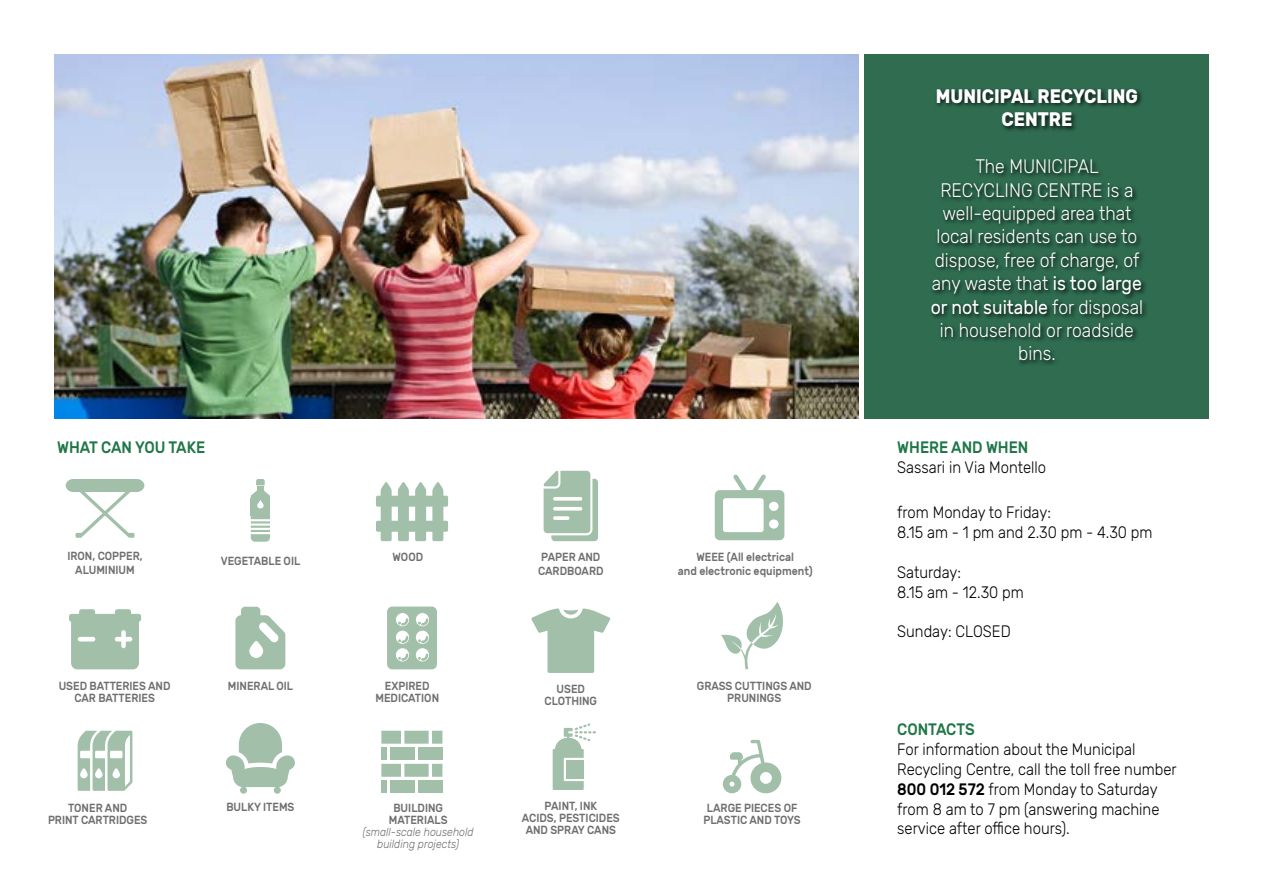
<style>
.page{position:relative;width:1263px;height:893px;background:#fff}
.page>*{position:absolute;margin:0;border:0;box-sizing:border-box;transform-origin:0 0}
.t1{font:300 19.5px/23.4px "Rubik";color:#fff;text-align:center;scale:.9 1}
.t2{font:700 19.5px/23.4px "Rubik";color:#fff;text-align:center;scale:.9 1}
.t3{font:300 16.5px/19.8px "Rubik";color:#000;scale:.9 1}
.t4{font:500 16.5px "Rubik";color:#207648;scale:.9 1}
.t5{font:500 11.7px/12px "Rubik";color:#6f6f6f;text-align:center;scale:.9 1}
.t6{font:italic 300 11.7px/12px "Rubik";color:#6f6f6f;text-align:center;scale:.9 1}
.s1{font-weight:400}
.s2{font-weight:500}
</style>
<div class="page">
<img style="left:54px;top:54px;width:804px;height:364px">
<div style="left:865px;top:54px;width:344px;height:364px;background:#2f6c50"></div>
<div style="left:930px;top:88px;width:217px;height:278px;background:#000;opacity:.75"></div>
<svg style="left:531px;top:608px;width:79px;height:65px"></svg>
<svg style="left:553px;top:723px;width:43px;height:67px"></svg>
<div style="left:566px;top:760px;width:18px;height:19px;background:#a1bfa9"></div>
<svg style="left:543px;top:471px;width:55px;height:70px;background:#b4ccba"></svg>
<svg style="left:721px;top:602px;width:62px;height:68px"></svg>
<svg style="left:715px;top:474px;width:69px;height:66px"></svg>
<svg style="left:723px;top:740px;width:58px;height:53px"></svg>
<svg style="left:226px;top:723px;width:69px;height:71px"></svg>
<svg style="left:235px;top:607px;width:50px;height:62px"></svg>
<svg style="left:251px;top:520px;width:19px;height:5px"></svg>
<svg style="left:251px;top:525px;width:19px;height:4px"></svg>
<svg style="left:251px;top:479px;width:19px;height:42px"></svg>
<hr style="left:251px;top:523px;width:19px;height:3px;background:#fff">
<svg style="left:251px;top:528px;width:19px;height:14px"></svg>
<svg style="left:387px;top:607px;width:50px;height:62px"></svg>
<svg style="left:376px;top:482px;width:72px;height:59px"></svg>
<div style="left:391px;top:747px;width:24px;height:13px;background:#a1bfa9"></div>
<div style="left:381px;top:747px;width:6px;height:13px;background:#a1bfa9"></div>
<div style="left:418px;top:747px;width:24px;height:13px;background:#a1bfa9"></div>
<svg style="left:381px;top:764px;width:61px;height:13px"></svg>
<div style="left:381px;top:780px;width:6px;height:13px;background:#a1bfa9"></div>
<svg style="left:381px;top:731px;width:61px;height:13px"></svg>
<div style="left:391px;top:780px;width:24px;height:13px;background:#a1bfa9"></div>
<div style="left:418px;top:780px;width:24px;height:13px;background:#a1bfa9"></div>
<svg style="left:69px;top:609px;width:72px;height:60px;background:#aec8b5"></svg>
<svg style="left:66px;top:479px;width:78px;height:59px"></svg>
<svg style="left:78px;top:731px;width:54px;height:60px"></svg>
<h1 class="t2" style="left:936px;top:85px;width:226px">MUNICIPAL RECYCLING<br>CENTRE</h1>
<h1 class="t1" style="left:931px;top:155px;width:238px">The MUNICIPAL<br>RECYCLING CENTRE is a well-equipped area that local residents can use to dispose, free of charge, of any waste that <span class="s1">is too large or not suitable</span> for disposal in household or roadside bins.</h1>
<h2 class="t4" style="left:57px;top:438px;width:166px">WHAT CAN YOU TAKE</h2>
<h2 class="t4" style="left:897px;top:438px;width:147px">WHERE AND WHEN</h2>
<h2 class="t3" style="left:897px;top:458px;width:167px">Sassari in Via Montello</h2>
<p class="t5" style="left:67px;top:550px;width:85px;line-height:14.1px">IRON, COPPER,<br>ALUMINIUM</p>
<p class="t5" style="left:221px;top:556px;width:90px">VEGETABLE OIL</p>
<p class="t5" style="left:393px;top:551px;width:35px">WOOD</p>
<p class="t5" style="left:538px;top:550px;width:74px;line-height:14.1px;text-align:left">PAPER AND<br>CARDBOARD</p>
<p class="t5" style="left:678px;top:550px;width:151px;line-height:14.1px">WEEE (All electrical<br>and electronic equipment)</p>
<h2 class="t3" style="left:897px;top:503px;width:285px">from Monday to Friday:<br>8.15 am - 1 pm and 2.30 pm - 4.30 pm</h2>
<h2 class="t3" style="left:897px;top:563px;width:142px">Saturday:<br>8.15 am - 12.30 pm</h2>
<h2 class="t3" style="left:897px;top:622px;width:128px">Sunday: CLOSED</h2>
<p class="t5" style="left:59px;top:680px;width:126px">USED BATTERIES AND<br>CAR BATTERIES</p>
<p class="t5" style="left:228px;top:680px;width:74px">MINERAL OIL</p>
<p class="t5" style="left:375px;top:680px;width:72px">EXPIRED<br>MEDICATION</p>
<p class="t5" style="left:544px;top:684px;width:60px">USED<br>CLOTHING</p>
<p class="t5" style="left:697px;top:680px;width:129px">GRASS CUTTINGS AND<br>PRUNINGS</p>
<p class="t5" style="left:48px;top:802px;width:112px">TONER AND<br>PRINT CARTRIDGES</p>
<p class="t5" style="left:226px;top:801px;width:77px">BULKY ITEMS</p>
<p class="t5" style="left:389px;top:802px;width:67px">BUILDING<br>MATERIALS</p>
<p class="t6" style="left:363px;top:826px;width:125px">(small-scale household building projects)</p>
<p class="t5" style="left:522px;top:800px;width:110px">PAINT, INK<br>ACIDS, PESTICIDES<br>AND SPRAY CANS</p>
<p class="t5" style="left:703px;top:802px;width:110px">LARGE PIECES OF<br>PLASTIC AND TOYS</p>
<h2 class="t4" style="left:897px;top:720px;width:88px">CONTACTS</h2>
<h2 class="t3" style="left:897px;top:740px;width:312px">For information about the Municipal Recycling Centre, call the toll free number <span class="s2">800 012 572</span> from Monday to Saturday from 8 am to 7 pm (answering machine service after office hours).</h2>
</div>
